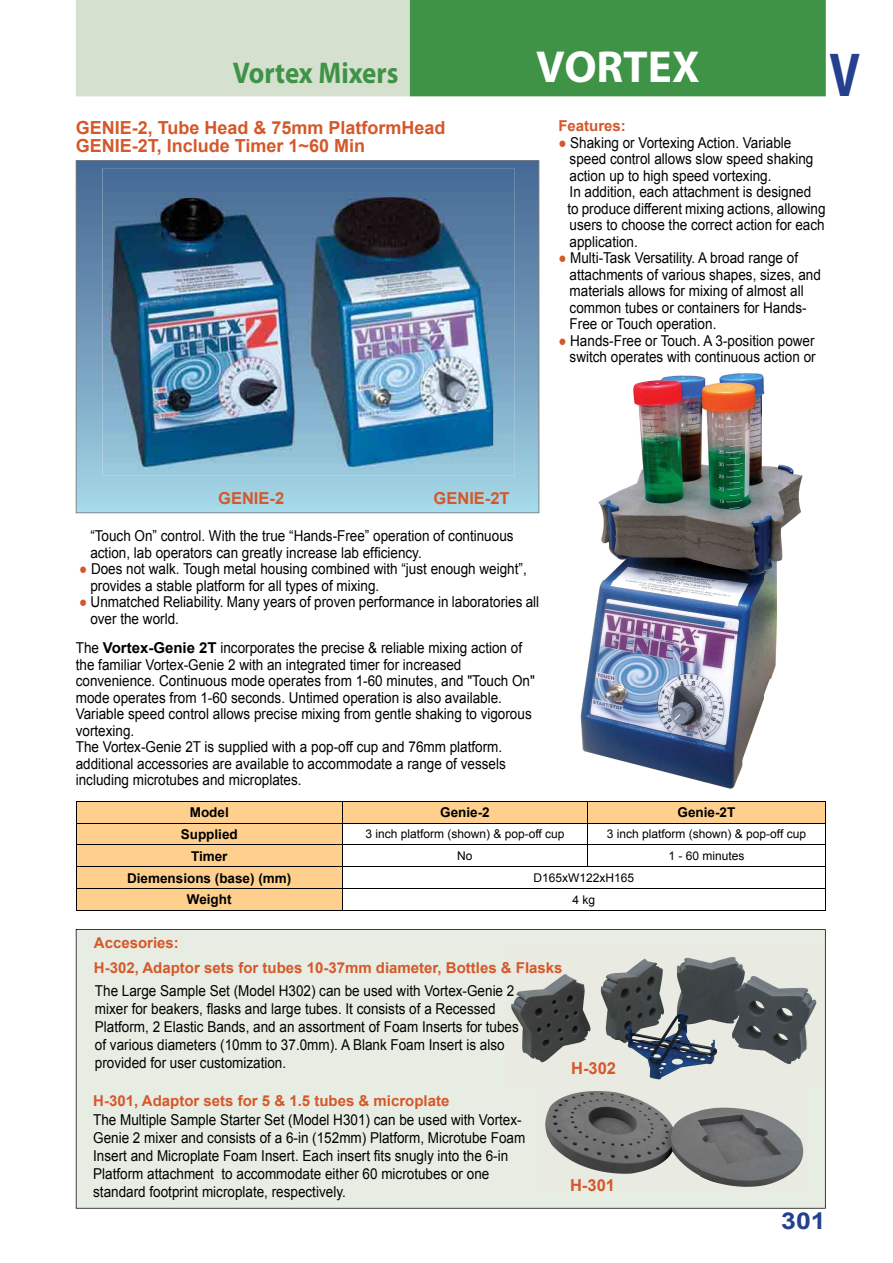
<style>
.page{position:relative;width:893px;height:1263px;background:#fff}
.page>*{position:absolute;margin:0;border:0;box-sizing:border-box;transform-origin:0 0}
.t1{font:700 62.4px "Myriad Pro";color:#25408f;scale:.77 1}
.t2{font:700 45px "Myriad Pro";color:#fff}
.t3{font:700 30px "Myriad Pro";color:#3f9347;scale:.9 1}
.t4{font:700 23.25px "Arial";color:#25408f;scale:1.15 1}
.t5{font:700 18px/18px "Arial";color:#d4582a}
.t6{font:700 16.5px "Arial";color:#d4582a}
.t7{font:15px/16.5px "Arial";color:#000;scale:.9 1}
.t8{font:700 15px "Arial";color:#d4582a}
.t9{font:700 13.5px "Arial";color:#000}
.t10{font:12px "Arial";color:#000}
.s1{color:#d4582a}
.s2{font-weight:700}
</style>
<div class="page">
<img style="left:76px;top:160px;width:463px;height:353px">
<svg style="left:76px;top:0;width:750px;height:96px;background:#82b583"></svg>
<div style="left:76px;top:929px;width:750px;height:279px;background:#e8ede3"></div>
<img style="left:542px;top:1087px;width:264px;height:102px">
<img style="left:506px;top:947px;width:317px;height:140px">
<svg style="left:77px;top:802px;width:748px;height:108px"></svg>
<hr style="left:76px;top:801px;width:266px;height:1px;background:#000">
<hr style="left:342px;top:801px;width:245px;height:1px;background:#000">
<hr style="left:587px;top:801px;width:239px;height:1px;background:#000">
<hr style="left:76px;top:823px;width:266px;height:1px;background:#000">
<hr style="left:342px;top:823px;width:245px;height:1px;background:#000">
<hr style="left:587px;top:823px;width:239px;height:1px;background:#000">
<hr style="left:76px;top:845px;width:266px;height:1px;background:#000">
<hr style="left:342px;top:845px;width:245px;height:1px;background:#000">
<hr style="left:587px;top:845px;width:239px;height:1px;background:#000">
<svg style="left:587px;top:802px;width:1px;height:64px"></svg>
<hr style="left:76px;top:866px;width:266px;height:1px;background:#000">
<hr style="left:342px;top:866px;width:245px;height:1px;background:#000">
<hr style="left:587px;top:866px;width:239px;height:1px;background:#000">
<hr style="left:76px;top:888px;width:266px;height:1px;background:#000">
<svg style="left:76px;top:802px;width:1px;height:108px"></svg>
<hr style="left:342px;top:888px;width:245px;height:1px;background:#000">
<svg style="left:342px;top:802px;width:1px;height:108px"></svg>
<hr style="left:587px;top:888px;width:239px;height:1px;background:#000">
<svg style="left:825px;top:802px;width:1px;height:108px"></svg>
<hr style="left:76px;top:910px;width:266px;height:1px;background:#000">
<hr style="left:342px;top:910px;width:245px;height:1px;background:#000">
<hr style="left:587px;top:910px;width:239px;height:1px;background:#000">
<img style="left:103px;top:168px;width:411px;height:308px">
<img style="left:580px;top:373px;width:223px;height:416px">
<h3 class="t3" style="left:233px;top:54px;width:186px">Vortex Mixers</h3>
<p class="t5" style="left:76px;top:119px;width:371px">GENIE-2, Tube Head &amp; 75mm PlatformHead<br>GENIE-2T, Include Timer 1~60 Min</p>
<h2 class="t2" style="left:536px;top:38px;width:165px">VORTEX</h2>
<h1 class="t1" style="left:829px;top:35px;width:41px">V</h1>
<p class="t8" style="left:558px;top:116px;width:69px">Features:</p>
<p class="t7" style="left:567px;top:135px;width:288px;text-indent:-9px"><span class="s1">●</span> Shaking or Vortexing Action. Variable speed control allows slow speed shaking action up to high speed vortexing.<br>In addition, each attachment is designed<br>to produce different mixing actions, allowing users to choose the correct action for each application.</p>
<p class="t7" style="left:570px;top:250px;width:281px;text-indent:-11px"><span class="s1">●</span> Multi-Task Versatility. A broad range of attachments of various shapes, sizes, and materials allows for mixing of almost all common tubes or containers for Hands-Free or Touch operation.</p>
<p class="t7" style="left:558px;top:333px;width:287px;text-align:right"><span class="s1">●</span> Hands-Free or Touch. A 3-position power switch operates with continuous action or</p>
<p class="t6" style="left:218px;top:487px;width:68px">GENIE-2</p>
<p class="t6" style="left:434px;top:487px;width:78px">GENIE-2T</p>
<p class="t7" style="left:90px;top:528px;width:472px">“Touch On” control. With the true “Hands-Free” operation of continuous action, lab operators can greatly increase lab efficiency.</p>
<p class="t7" style="left:90px;top:561px;width:486px;text-indent:-11px"><span class="s1">●</span> Does not walk. Tough metal housing combined with “just enough weight”, provides a stable platform for all types of mixing.</p>
<p class="t7" style="left:90px;top:594px;width:500px;text-indent:-11px"><span class="s1">●</span> Unmatched Reliability. Many years of proven performance in laboratories all over the world.</p>
<p class="t7" style="left:76px;top:640px;width:512px">The <span class="s2">Vortex-Genie 2T</span> incorporates the precise &amp; reliable mixing action of the familiar Vortex-Genie 2 with an integrated timer for increased convenience. Continuous mode operates from 1-60 minutes, and "Touch On" mode operates from 1-60 seconds. Untimed operation is also available.<br>Variable speed control allows precise mixing from gentle shaking to vigorous vortexing.<br>The Vortex-Genie 2T is supplied with a pop-off cup and 76mm platform. additional accessories are available to accommodate a range of vessels including microtubes and microplates.</p>
<p class="t9" style="left:190px;top:803px;width:41px">Model</p>
<p class="t9" style="left:440px;top:803px;width:51px">Genie-2</p>
<p class="t9" style="left:677px;top:803px;width:59px">Genie-2T</p>
<p class="t9" style="left:181px;top:825px;width:59px">Supplied</p>
<p class="t10" style="left:365px;top:826px;width:201px">3 inch platform (shown) &amp; pop-off cup</p>
<p class="t10" style="left:607px;top:826px;width:201px">3 inch platform (shown) &amp; pop-off cup</p>
<p class="t9" style="left:191px;top:847px;width:38px">Timer</p>
<p class="t10" style="left:457px;top:848px;width:17px">No</p>
<p class="t10" style="left:668px;top:848px;width:78px">1 - 60 minutes</p>
<p class="t9" style="left:127px;top:869px;width:166px">Diemensions (base) (mm)</p>
<p class="t10" style="left:533px;top:870px;width:102px">D165xW122xH165</p>
<p class="t9" style="left:187px;top:891px;width:46px">Weight</p>
<p class="t10" style="left:572px;top:892px;width:24px">4 kg</p>
<p class="t8" style="left:94px;top:933px;width:87px">Accesories:</p>
<p class="t8" style="left:94px;top:958px;width:470px">H-302, Adaptor sets for tubes 10-37mm diameter, Bottles &amp; Flasks</p>
<p class="t7" style="left:95px;top:981px;width:473px;line-height:18px">The Large Sample Set (Model H302) can be used with Vortex-Genie 2 mixer for beakers, flasks and large tubes. It consists of a Recessed Platform, 2 Elastic Bands, and an assortment of Foam Inserts for tubes of various diameters (10mm to 37.0mm). A Blank Foam Insert is also provided for user customization.</p>
<p class="t8" style="left:93px;top:1091px;width:358px">H-301, Adaptor sets for 5 &amp; 1.5 tubes &amp; microplate</p>
<p class="t7" style="left:93px;top:1111px;width:482px;line-height:18px">The Multiple Sample Starter Set (Model H301) can be used with Vortex-Genie 2 mixer and consists of a 6-in (152mm) Platform, Microtube Foam Insert and Microplate Foam Insert. Each insert fits snugly into the 6-in Platform attachment to accommodate either 60 microtubes or one standard footprint microplate, respectively.</p>
<p class="t6" style="left:571px;top:1057px;width:46px">H-302</p>
<p class="t6" style="left:570px;top:1174px;width:46px">H-301</p>
<h3 class="t4" style="left:781px;top:1205px;width:40px">301</h3>
</div>
